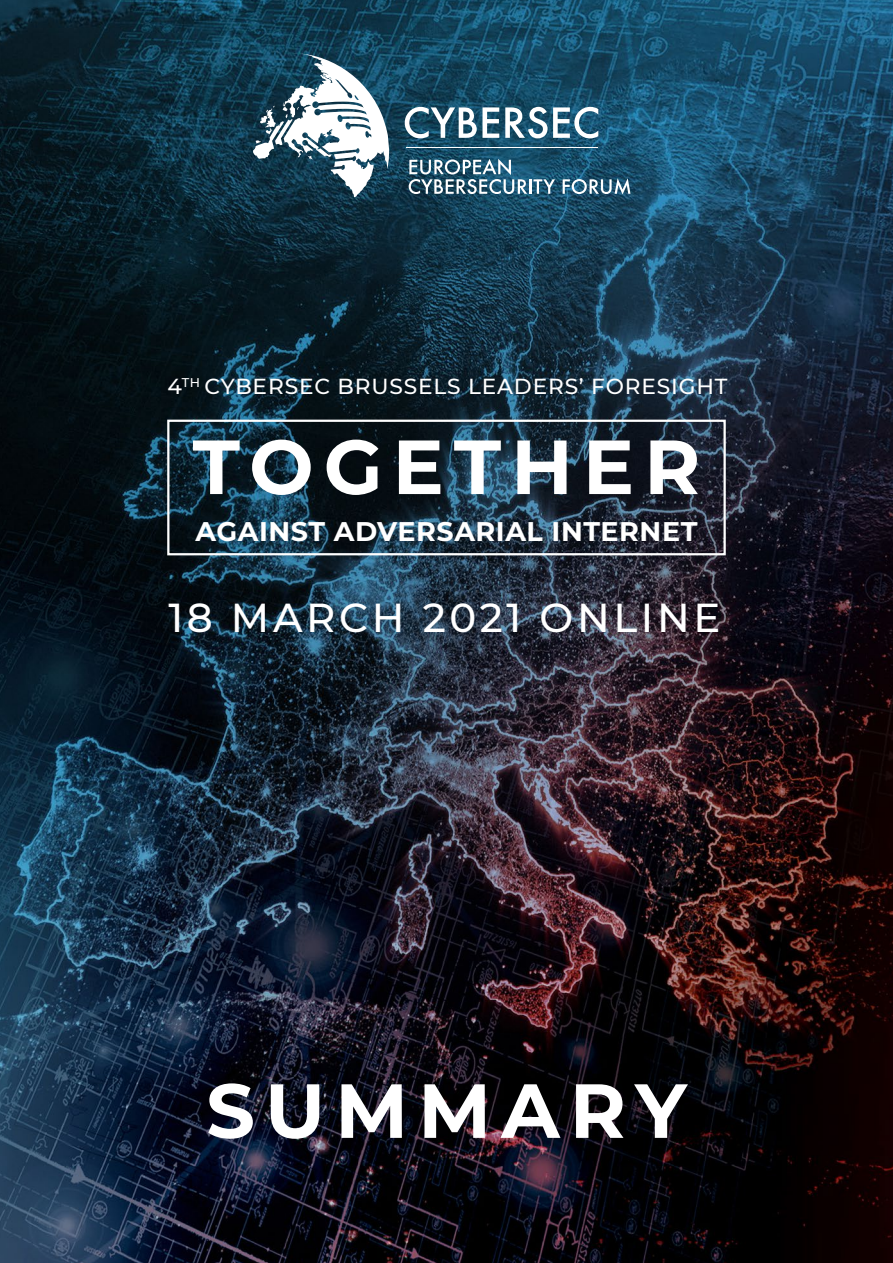
<style>
.page{position:relative;width:893px;height:1263px;background:#fff}
.page>*{position:absolute;margin:0;border:0;box-sizing:border-box;transform-origin:0 0}
.t1{font:700 76.5px "Montserrat";letter-spacing:.13em;color:#fff}
.t2{font:500 40.35px "Montserrat";letter-spacing:.09em;color:#fff}
.t3{font:700 27px "Montserrat";letter-spacing:.02em;color:#fff}
.t4{font:500 21.75px "Montserrat";letter-spacing:.04em;color:#fff}
</style>
<div class="page">
<img style="left:0;top:0;width:893px;height:1263px">
<svg style="left:405px;top:107px;width:94px;height:31px"></svg>
<svg style="left:505px;top:107px;width:93px;height:31px"></svg>
<svg style="left:409px;top:159px;width:146px;height:35px"></svg>
<svg style="left:563px;top:178px;width:67px;height:16px"></svg>
<hr style="left:407px;top:147px;width:191px;height:1px;background:#fff">
<svg style="left:253px;top:53px;width:138px;height:144px"></svg>
<div style="left:167px;top:420px;width:559px;height:135px;border:2px solid #fff"></div>
<p class="t4" style="left:168px;top:371px;width:562px">4<sup>TH</sup> CYBERSEC BRUSSELS LEADERS’ FORESIGHT</p>
<h1 class="t1" style="left:193px;top:412px;width:509px">TOGETHER</h1>
<p class="t3" style="left:196px;top:511px;width:503px">AGAINST ADVERSARIAL INTERNET</p>
<h2 class="t2" style="left:168px;top:589px;width:553px">18 MARCH 2021 ONLINE</h2>
<h1 class="t1" style="left:206px;top:1055px;width:482px">SUMMARY</h1>
</div>
